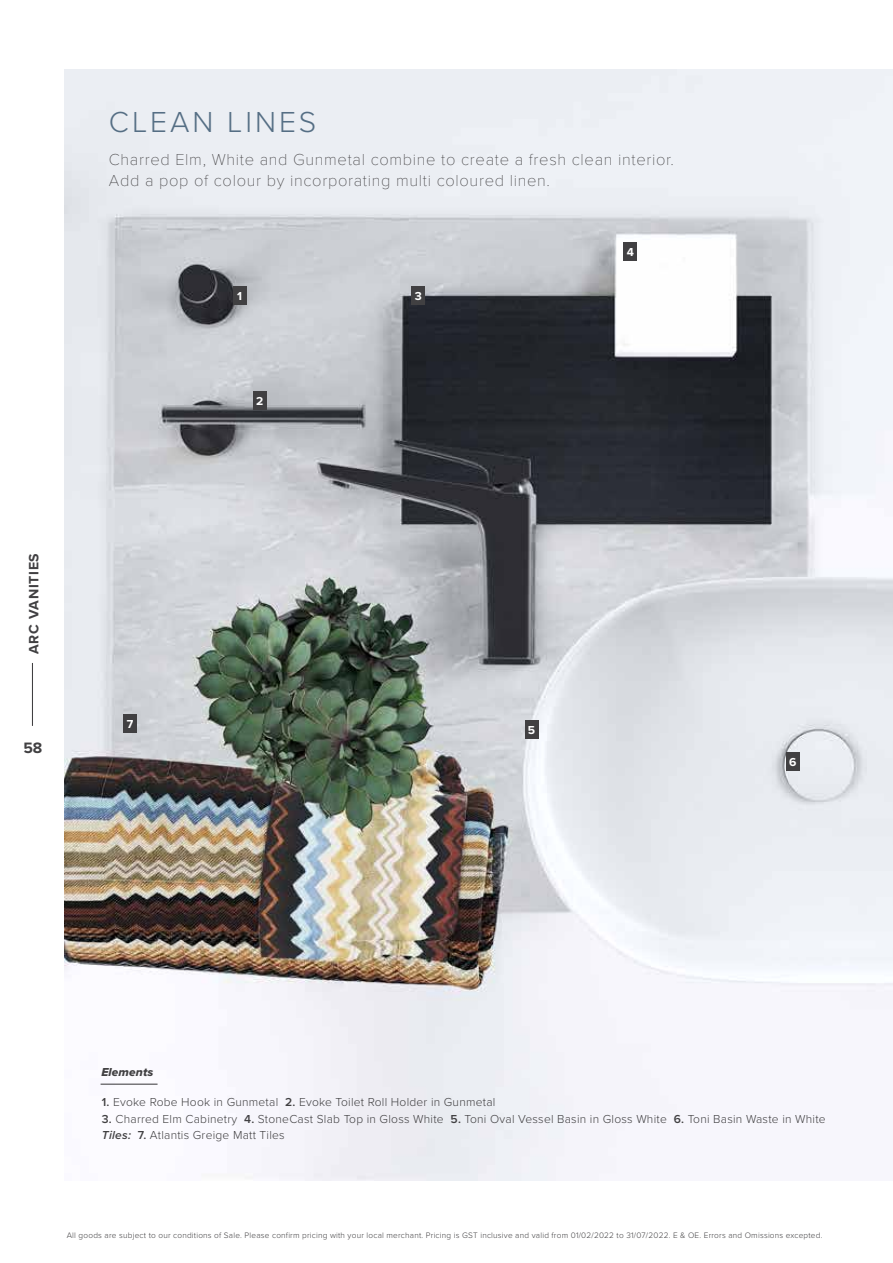
<style>
.page{position:relative;width:893px;height:1263px;background:#fff}
.page>*{position:absolute;margin:0;border:0;box-sizing:border-box;transform-origin:0 0}
.t1{font:300 30px "Proxima Nova";letter-spacing:.1em;color:#556e84}
.t2{font:100 16.5px/21px "Proxima Nova T";letter-spacing:.04em;color:#414042}
.t3{font:700 15.6px "Proxima Nova";color:#414042}
.t4{font:700 14.1px "Proxima Nova";letter-spacing:.05em;color:#414042}
.t5{font:300 12px/16.5px "Proxima Nova";letter-spacing:.02em;color:#414042}
.t6{font:12px "Proxima Nova Extrabld It";letter-spacing:.01em;color:#414042}
.t7{font:700 12px "Proxima Nova";color:#fff}
.t8{font:300 8.25px "Proxima Nova";letter-spacing:.025em;color:#414042}
.s1{font-weight:600}
.s2{font-weight:600;font-style:italic}
</style>
<div class="page">
<img style="left:65px;top:69px;width:828px;height:1111px">
<hr style="left:32px;top:663px;width:1px;height:63px;background:#414042">
<hr style="left:101px;top:1083px;width:57px;height:2px;background:#414042">
<div style="left:233px;top:286px;width:14px;height:19px;background:#414042"></div>
<div style="left:253px;top:391px;width:14px;height:19px;background:#414042"></div>
<div style="left:412px;top:286px;width:13px;height:18px;background:#414042"></div>
<div style="left:624px;top:242px;width:13px;height:19px;background:#414042"></div>
<div style="left:525px;top:720px;width:13px;height:19px;background:#414042"></div>
<div style="left:123px;top:714px;width:14px;height:19px;background:#414042"></div>
<div style="left:786px;top:752px;width:14px;height:19px;background:#414042"></div>
<p class="t4" style="left:23px;top:654px;width:103px;rotate:-90deg">ARC VANITIES</p>
<h3 class="t3" style="left:23px;top:736px;width:20px">58</h3>
<h1 class="t1" style="left:109px;top:100px;width:209px">CLEAN LINES</h1>
<h2 class="t2" style="left:109px;top:148px;width:567px">Charred Elm, White and Gunmetal combine to create a fresh clean interior.<br>Add a pop of colour by incorporating multi coloured linen.</h2>
<p class="t7" style="left:237px;top:287px;width:6px">1</p>
<p class="t7" style="left:256px;top:392px;width:9px">2</p>
<p class="t7" style="left:127px;top:715px;width:8px">7</p>
<p class="t7" style="left:415px;top:287px;width:9px">3</p>
<p class="t7" style="left:627px;top:243px;width:9px">4</p>
<p class="t7" style="left:528px;top:721px;width:9px">5</p>
<p class="t7" style="left:789px;top:753px;width:9px">6</p>
<p class="t6" style="left:101px;top:1062px;width:53px">Elements</p>
<p class="t5" style="left:102px;top:1093px;width:395px"><span class="s1">1.</span> Evoke Robe Hook in Gunmetal <span class="s1">2.</span> Evoke Toilet Roll Holder in Gunmetal</p>
<p class="t5" style="left:102px;top:1110px;width:725px"><span class="s1">3.</span> Charred Elm Cabinetry <span class="s1">4.</span> StoneCast Slab Top in Gloss White <span class="s1">5.</span> Toni Oval Vessel Basin in Gloss White <span class="s1">6.</span> Toni Basin Waste in White<br><span class="s2">Tiles:</span> <span class="s1">7.</span> Atlantis Greige Matt Tiles</p>
<p class="t8" style="left:67px;top:1229px;width:757px">All goods are subject to our conditions of Sale. Please confirm pricing with your local merchant. Pricing is GST inclusive and valid from 01/02/2022 to 31/07/2022. E &amp; OE. Errors and Omissions excepted.</p>
</div>
